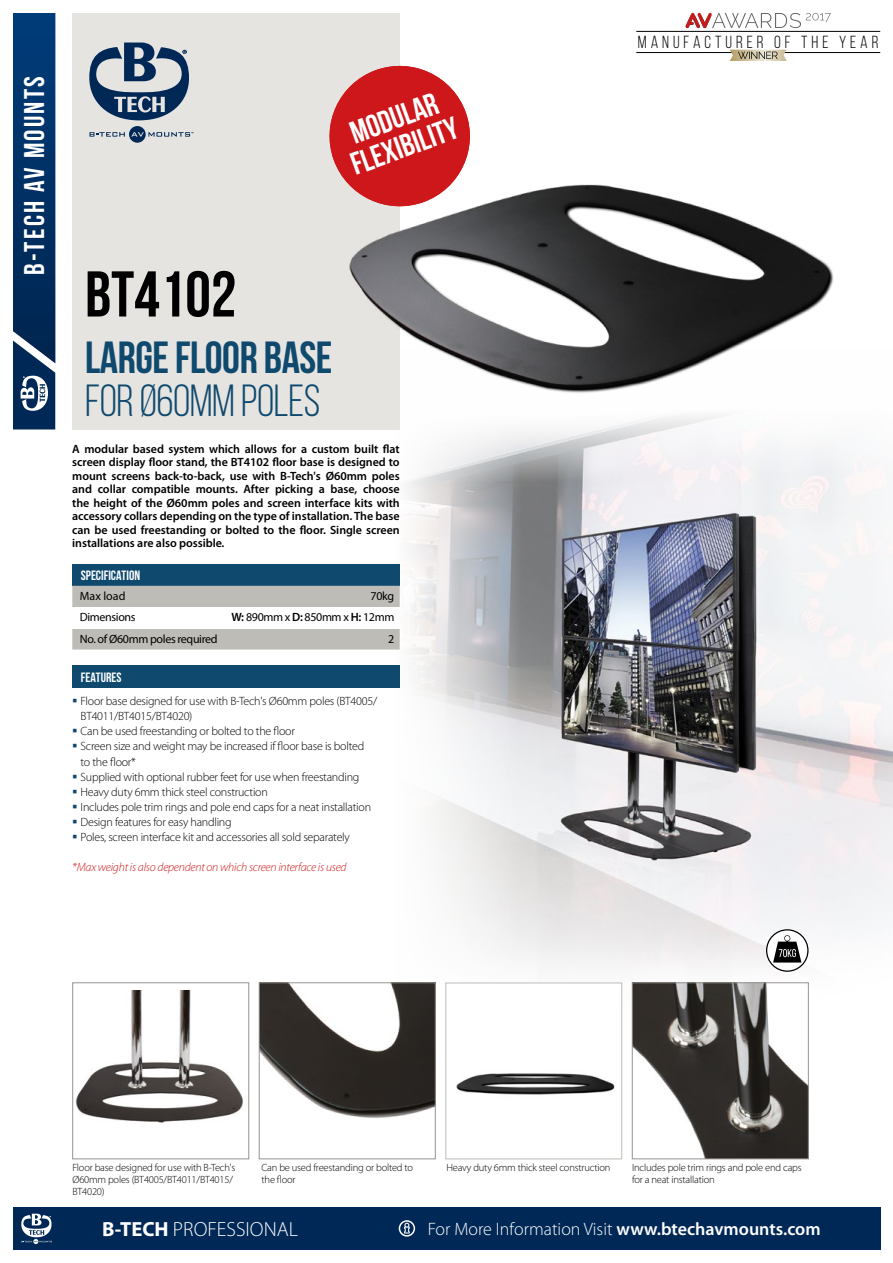
<style>
.page{position:relative;width:893px;height:1263px;background:#fff}
.page>*{position:absolute;margin:0;border:0;box-sizing:border-box;transform-origin:0 0}
.t1{font:700 64.5px "Bebas Neue";color:#000}
.t2{font:700 45px "Bebas Neue";letter-spacing:-.01em;color:#0f496e}
.t3{font:45px "Bebas Neue";letter-spacing:-.01em;color:#0f496e}
.t4{font:31.5px/30px "Bebas Neue";color:#fff;text-align:center}
.t5{font:700 28.5px "Bebas Neue";letter-spacing:.08em;color:#fff}
.t6{font:300 20.55px "Myriad Pro";color:#fff}
.t7{font:300 18px "Myriad Pro";color:#fff}
.t8{font:17.55px "Bebas Neue";letter-spacing:.225em;color:#000}
.t9{font:700 13.5px "Bebas Neue";color:#fff}
.t10{font:300 12px/15px "Myriad Pro";letter-spacing:-.02em;color:#000}
.t11{font:600 12px/13.5px "Myriad Pro";letter-spacing:-.005em;color:#000;text-align:justify}
.t12{font:12px "Myriad Pro";letter-spacing:-.03em;color:#000}
.t13{font:italic 300 12px "Myriad Pro";letter-spacing:-.02em;color:#cd171a}
.t14{font:300 10.5px/12px "Myriad Pro";letter-spacing:-.02em;color:#000}
.s1{font-weight:600}
.s2{font-weight:700}
</style>
<div class="page">
<img style="left:200px;top:455px;width:693px;height:753px">
<svg style="left:89px;top:429px;width:441px;height:570px"></svg>
<div style="left:72px;top:6px;width:328px;height:423px;background:#e5e4e1"></div>
<svg style="left:89px;top:43px;width:100px;height:77px"></svg>
<svg style="left:90px;top:126px;width:103px;height:17px"></svg>
<svg style="left:13px;top:13px;width:42px;height:416px;background:#0c396a"></svg>
<div style="left:0;top:0;width:893px;height:13px;background:#fff"></div>
<div style="left:13px;top:1208px;width:867px;height:42px;background:#002856"></div>
<svg style="left:21px;top:1214px;width:31px;height:30px"></svg>
<svg style="left:399px;top:1220px;width:16px;height:16px"></svg>
<div style="left:72px;top:665px;width:328px;height:23px;background:#0f496e"></div>
<img style="left:634px;top:984px;width:172px;height:173px">
<div style="left:632px;top:982px;width:176px;height:177px;border:1px solid #969490"></div>
<div style="left:73px;top:983px;width:176px;height:176px;background:#fff"></div>
<img style="left:75px;top:991px;width:168px;height:132px">
<div style="left:72px;top:982px;width:177px;height:177px;border:1px solid #969490"></div>
<div style="left:446px;top:983px;width:176px;height:176px;background:#fff"></div>
<img style="left:456px;top:1073px;width:159px;height:22px">
<div style="left:445px;top:982px;width:177px;height:177px;border:1px solid #bebcb6"></div>
<hr style="left:636px;top:31px;width:244px;height:1px;background:#000">
<hr style="left:636px;top:52px;width:244px;height:1px;background:#000">
<img style="left:261px;top:984px;width:172px;height:173px">
<div style="left:259px;top:982px;width:176px;height:177px;border:1px solid #969490"></div>
<svg style="left:766px;top:929px;width:42px;height:43px"></svg>
<div style="left:72px;top:564px;width:328px;height:22px;background:#0f496e"></div>
<div style="left:72px;top:586px;width:328px;height:63px;background:#bebcb6"></div>
<div style="left:72px;top:607px;width:328px;height:21px;background:#fff"></div>
<img style="left:315px;top:12px;width:555px;height:443px">
<h3 class="t5" style="left:19px;top:275px;width:200px;rotate:-90deg">B-TECH AV MOUNTS</h3>
<h3 class="t4" style="left:336px;top:122px;width:113px;rotate:-20deg">MODULAR<br>FLEXIBILITY</h3>
<h1 class="t1" style="left:85px;top:259px;width:153px">BT4102</h1>
<h2 class="t2" style="left:85px;top:332px;width:249px">LARGE FLOOR BASE</h2>
<h2 class="t3" style="left:85px;top:376px;width:237px">FOR Ø60MM POLES</h2>
<p class="t11" style="left:72px;top:442px;width:329px">A modular based system which allows for a custom built flat screen display floor stand, the BT4102 floor base is designed to mount screens back-to-back, use with B-Tech's Ø60mm poles and collar compatible mounts. After picking a base, choose the height of the Ø60mm poles and screen interface kits with accessory collars depending on the type of installation. The base can be used freestanding or bolted to the floor. Single screen installations are also possible.</p>
<p class="t9" style="left:81px;top:568px;width:61px">SPECIFICATION</p>
<p class="t12" style="left:80px;top:589px;width:47px">Max load</p>
<p class="t12" style="left:370px;top:589px;width:25px">70kg</p>
<p class="t12" style="left:80px;top:610px;width:57px">Dimensions</p>
<p class="t12" style="left:231px;top:610px;width:164px"><span class="s1">W:</span> 890mm x <span class="s1">D:</span> 850mm x <span class="s1">H:</span> 12mm</p>
<p class="t12" style="left:80px;top:631px;width:139px">No. of Ø60mm poles required</p>
<p class="t12" style="left:388px;top:631px;width:8px">2</p>
<p class="t9" style="left:81px;top:669px;width:42px">FEATURES</p>
<p class="t10" style="left:81px;top:694px;width:298px">Floor base designed for use with B-Tech's Ø60mm poles (BT4005/ BT4011/BT4015/BT4020)<br>Can be used freestanding or bolted to the floor<br>Screen size and weight may be increased if floor base is bolted<br>to the floor*<br>Supplied with optional rubber feet for use when freestanding Heavy duty 6mm thick steel construction<br>Includes pole trim rings and pole end caps for a neat installation Design features for easy handling<br>Poles, screen interface kit and accessories all sold separately</p>
<p class="t13" style="left:72px;top:859px;width:276px">*Max weight is also dependent on which screen interface is used</p>
<h3 class="t8" style="left:638px;top:32px;width:242px">MANUFACTURER OF THE YEAR</h3>
<p class="t14" style="left:72px;top:1161px;width:164px">Floor base designed for use with B-Tech's<br>Ø60mm poles (BT4005/BT4011/BT4015/<br>BT4020)</p>
<p class="t14" style="left:446px;top:1161px;width:165px">Heavy duty 6mm thick steel construction</p>
<p class="t14" style="left:262px;top:1161px;width:153px">Can be used freestanding or bolted to the floor</p>
<p class="t14" style="left:632px;top:1161px;width:171px">Includes pole trim rings and pole end caps for a neat installation</p>
<h3 class="t6" style="left:102px;top:1217px;width:197px"><span class="s2">B-TECH</span> PROFESSIONAL</h3>
<h3 class="t7" style="left:428px;top:1218px;width:394px">For More Information Visit <span class="s1">www.btechavmounts.com</span></h3>
</div>
